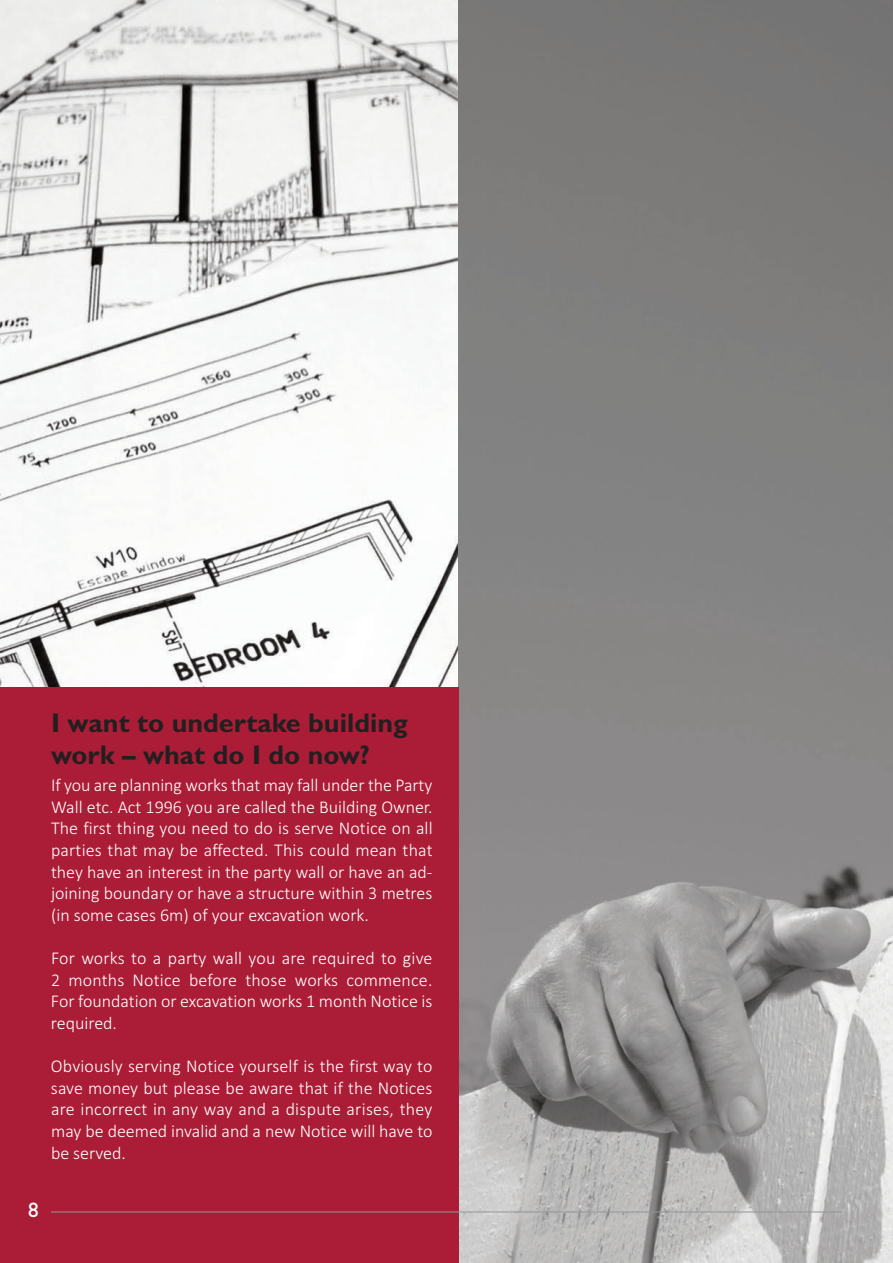
<style>
.page{position:relative;width:893px;height:1263px;background:#fff}
.page>*{position:absolute;margin:0;border:0;box-sizing:border-box;transform-origin:0 0}
.t1{font:700 27px/32.4px "Gill Sans";color:#231f20}
.t2{font:21px "Gill Sans";color:#fff}
.t3{font:300 18px/21.6px "Calibri";color:#fff;text-align:justify}
</style>
<div class="page">
<img style="left:0;top:0;width:459px;height:688px">
<img style="left:459px;top:0;width:434px;height:1263px">
<div style="left:0;top:688px;width:459px;height:575px;background:#ab1d36"></div>
<hr style="left:51px;top:1211px;width:791px;height:1px;background:#939598">
<h1 class="t1" style="left:51px;top:706px;width:358px">I want to undertake building work – what do I do now?</h1>
<p class="t3" style="left:51px;top:774px;width:383px">If you are planning works that may fall under the Party Wall etc. Act 1996 you are called the Building Owner.<br>The first thing you need to do is serve Notice on all parties that may be affected. This could mean that they have an interest in the party wall or have an ad&shy;joining boundary or have a structure within 3 metres (in some cases 6m) of your excavation work.</p>
<p class="t3" style="left:51px;top:947px;width:383px">For works to a party wall you are required to give 2 months Notice before those works commence.<br>For foundation or excavation works 1 month Notice is required.</p>
<p class="t3" style="left:51px;top:1055px;width:383px">Obviously serving Notice yourself is the first way to save money but please be aware that if the Notices are incorrect in any way and a dispute arises, they may be deemed invalid and a new Notice will have to be served.</p>
<p class="t2" style="left:28px;top:1197px;width:12px">8</p>
</div>
